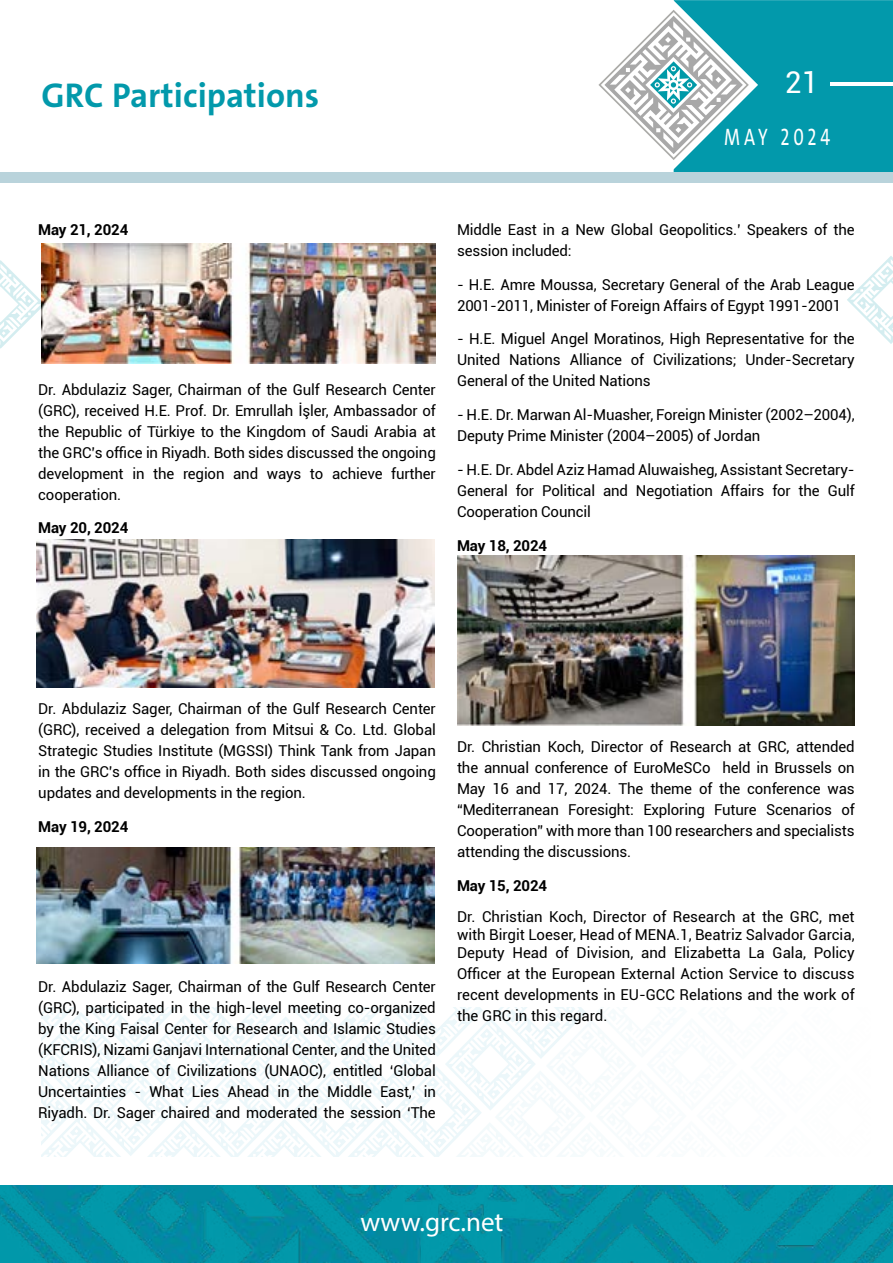
<style>
.page{position:relative;width:893px;height:1263px;background:#fff}
.page>*{position:absolute;margin:0;border:0;box-sizing:border-box;transform-origin:0 0}
.t1{font:700 34.5px "The Sans";color:#0299ab}
.t2{font:30px "Roboto";color:#fff}
.t3{font:27px "Myriad Pro";color:#fff}
.t4{font:24px "The Sans";letter-spacing:.215em;color:#fff;scale:.75 1}
.t5{font:15px/21px "Roboto";letter-spacing:-.01em;color:#000;text-align:justify}
.t6{font:700 15px "Roboto";letter-spacing:-.01em;color:#000}
</style>
<div class="page">
<img style="left:0;top:1185px;width:893px;height:78px">
<svg style="left:598px;top:0;width:295px;height:172px"></svg>
<div style="left:0;top:172px;width:893px;height:11px;background:#b9d3db"></div>
<hr style="left:830px;top:82px;width:63px;height:4px;background:#fff">
<svg style="left:847px;top:256px;width:46px;height:88px"></svg>
<svg style="left:0;top:260px;width:42px;height:89px"></svg>
<svg style="left:41px;top:1007px;width:545px;height:150px"></svg>
<img style="left:42px;top:243px;width:394px;height:120px">
<img style="left:37px;top:540px;width:397px;height:147px">
<img style="left:37px;top:848px;width:397px;height:115px">
<img style="left:457px;top:555px;width:398px;height:170px">
<svg style="left:364px;top:1216px;width:152px;height:15px;background:#028fa3"></svg>
<h1 class="t1" style="left:42px;top:74px;width:279px">GRC Participations</h1>
<h2 class="t2" style="left:785px;top:62px;width:35px">21</h2>
<h3 class="t4" style="left:724px;top:122px;width:143px">MAY 2024</h3>
<p class="t6" style="left:38px;top:219px;width:92px">May 21, 2024</p>
<p class="t5" style="left:38px;top:378px;width:399px">Dr. Abdulaziz Sager, Chairman of the Gulf Research Center (GRC), received H.E. Prof. Dr. Emrullah İşler, Ambassador of the Republic of Türkiye to the Kingdom of Saudi Arabia at the GRC’s office in Riyadh. Both sides discussed the ongoing development in the region and ways to achieve further cooperation.</p>
<p class="t6" style="left:38px;top:517px;width:92px">May 20, 2024</p>
<p class="t5" style="left:457px;top:218px;width:399px">Middle East in a New Global Geopolitics.’ Speakers of the session included:</p>
<p class="t5" style="left:457px;top:273px;width:399px">- H.E. Amre Moussa, Secretary General of the Arab League<br>2001-2011, Minister of Foreign Affairs of Egypt 1991-2001</p>
<p class="t5" style="left:457px;top:328px;width:399px">- H.E. Miguel Angel Moratinos, High Representative for the United Nations Alliance of Civilizations; Under-Secretary General of the United Nations</p>
<p class="t5" style="left:457px;top:404px;width:399px">- H.E. Dr. Marwan Al-Muasher, Foreign Minister (2002–2004),<br>Deputy Prime Minister (2004–2005) of Jordan</p>
<p class="t5" style="left:457px;top:458px;width:399px">- H.E. Dr. Abdel Aziz Hamad Aluwaisheg, Assistant Secretary-General for Political and Negotiation Affairs for the Gulf Cooperation Council</p>
<p class="t6" style="left:457px;top:535px;width:92px">May 18, 2024</p>
<p class="t5" style="left:38px;top:698px;width:399px">Dr. Abdulaziz Sager, Chairman of the Gulf Research Center (GRC), received a delegation from Mitsui &amp; Co. Ltd. Global Strategic Studies Institute (MGSSI) Think Tank from Japan in the GRC’s office in Riyadh. Both sides discussed ongoing updates and developments in the region.</p>
<p class="t6" style="left:38px;top:816px;width:92px">May 19, 2024</p>
<p class="t5" style="left:38px;top:975px;width:399px">Dr. Abdulaziz Sager, Chairman of the Gulf Research Center (GRC), participated in the high-level meeting co-organized by the King Faisal Center for Research and Islamic Studies (KFCRIS), Nizami Ganjavi International Center, and the United Nations Alliance of Civilizations (UNAOC), entitled ‘Global Uncertainties - What Lies Ahead in the Middle East,’ in Riyadh. Dr. Sager chaired and moderated the session ‘The</p>
<p class="t5" style="left:457px;top:736px;width:399px">Dr. Christian Koch, Director of Research at GRC, attended the annual conference of EuroMeSCo held in Brussels on May 16 and 17, 2024. The theme of the conference was “Mediterranean Foresight: Exploring Future Scenarios of Cooperation” with more than 100 researchers and specialists attending the discussions.</p>
<p class="t6" style="left:457px;top:875px;width:92px">May 15, 2024</p>
<p class="t5" style="left:457px;top:907px;width:399px;line-height:18px">Dr. Christian Koch, Director of Research at the GRC, met with Birgit Loeser, Head of MENA.1, Beatriz Salvador Garcia, Deputy Head of Division, and Elizabetta La Gala, Policy</p>
<p class="t5" style="left:457px;top:962px;width:399px">Officer at the European External Action Service to discuss recent developments in EU-GCC Relations and the work of the GRC in this regard.</p>
<h3 class="t3" style="left:360px;top:1205px;width:145px">www.grc.net</h3>
</div>
